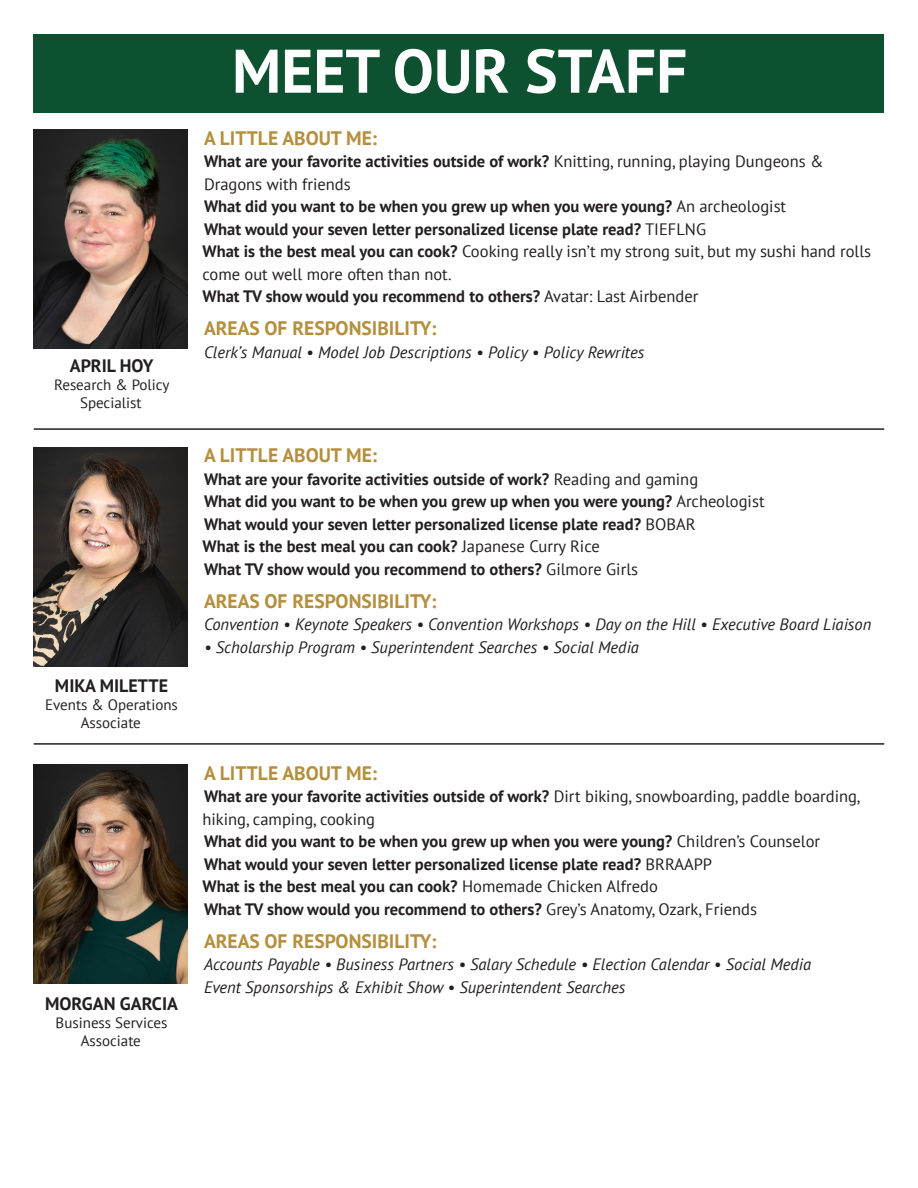
<style>
.page{position:relative;width:918px;height:1188px;background:#fff}
.page>*{position:absolute;margin:0;border:0;box-sizing:border-box;transform-origin:0 0}
.t1{font:700 61.5px "PT Sans";color:#fff}
.t2{font:700 19.5px "PT Sans";color:#b48f3d}
.t3{font:700 18px "PT Sans";color:#231f20}
.t4{font:700 16.5px/22.5px "PT Sans";color:#231f20}
.t5{font:italic 16.5px "PT Sans";color:#231f20}
.t6{font:16.5px/22.5px "PT Sans";color:#231f20}
.t7{font:15px/18px "PT Sans";color:#231f20;text-align:center}
.s1{font-weight:400}
.s2{font-weight:700}
</style>
<div class="page">
<div style="left:34px;top:34px;width:850px;height:78px;background:#0d5130"></div>
<hr style="left:34px;top:743px;width:850px;height:2px;background:#231f20">
<img style="left:34px;top:130px;width:154px;height:219px">
<img style="left:34px;top:447px;width:154px;height:219px">
<hr style="left:34px;top:428px;width:850px;height:2px;background:#231f20">
<img style="left:34px;top:765px;width:154px;height:219px">
<p class="t3" style="left:70px;top:354px;width:85px">APRIL HOY</p>
<p class="t7" style="left:54px;top:376px;width:117px">Research &amp; Policy<br>Specialist</p>
<p class="t3" style="left:55px;top:674px;width:115px">MIKA MILETTE</p>
<p class="t7" style="left:45px;top:695px;width:134px">Events &amp; Operations<br>Associate</p>
<p class="t3" style="left:45px;top:991px;width:134px">MORGAN GARCIA</p>
<p class="t7" style="left:56px;top:1013px;width:113px">Business Services<br>Associate</p>
<p class="t1" style="left:232px;top:31px;width:457px">MEET OUR STAFF</p>
<p class="t2" style="left:204px;top:125px;width:175px">A LITTLE ABOUT ME:</p>
<p class="t4" style="left:204px;top:150px;width:621px">What are your favorite activities outside of work? <span class="s1">Knitting, running, playing Dungeons &amp;</span></p>
<p class="t6" style="left:204px;top:172px;width:148px">Dragons with friends</p>
<p class="t4" style="left:204px;top:195px;width:584px">What did you want to be when you grew up when you were young? <span class="s1">An archeologist</span></p>
<p class="t4" style="left:202px;top:217px;width:670px">What would your seven letter personalized license plate read? <span class="s1">TIEFLNG<br></span>What is the best meal you can cook? <span class="s1">Cooking really isn’t my strong suit, but my sushi hand rolls come out well more often than not.<br></span>What TV show would you recommend to others? <span class="s1">Avatar: Last Airbender</span></p>
<p class="t2" style="left:204px;top:315px;width:234px">AREAS OF RESPONSIBILITY:</p>
<p class="t5" style="left:204px;top:341px;width:442px">Clerk’s Manual • Model Job Descriptions • Policy • Policy Rewrites</p>
<p class="t2" style="left:204px;top:442px;width:175px">A LITTLE ABOUT ME:</p>
<p class="t4" style="left:204px;top:467px;width:496px">What are your favorite activities outside of work? <span class="s1">Reading and gaming</span></p>
<p class="t4" style="left:204px;top:490px;width:562px">What did you want to be when you grew up when you were young? <span class="s1">Archeologist</span></p>
<p class="t4" style="left:202px;top:512px;width:495px">What would your seven letter personalized license plate read? <span class="s1">BOBAR<br></span>What is the best meal you can cook? <span class="s1">Japanese Curry Rice</span></p>
<p class="t4" style="left:204px;top:557px;width:436px">What TV show would you recommend to others? <span class="s1">Gilmore Girls</span></p>
<p class="t2" style="left:204px;top:588px;width:234px">AREAS OF RESPONSIBILITY:</p>
<p class="t5" style="left:204px;top:614px;width:669px">Convention • Keynote Speakers • Convention Workshops • Day on the Hill • Executive Board Liaison</p>
<p class="t5" style="left:204px;top:636px;width:437px">• Scholarship Program • Superintendent Searches • Social Media</p>
<p class="t2" style="left:204px;top:760px;width:175px">A LITTLE ABOUT ME:</p>
<p class="t6" style="left:202px;top:785px;width:660px"><span class="s2">What are your favorite activities outside of work?</span> Dirt biking, snowboarding, paddle boarding, hiking, camping, cooking</p>
<p class="t4" style="left:204px;top:830px;width:618px">What did you want to be when you grew up when you were young? <span class="s1">Children’s Counselor</span></p>
<p class="t4" style="left:202px;top:852px;width:511px">What would your seven letter personalized license plate read? <span class="s1">BRRAAPP<br></span>What is the best meal you can cook? <span class="s1">Homemade Chicken Alfredo</span></p>
<p class="t4" style="left:204px;top:897px;width:555px">What TV show would you recommend to others? <span class="s1">Grey’s Anatomy, Ozark, Friends</span></p>
<p class="t2" style="left:204px;top:928px;width:234px">AREAS OF RESPONSIBILITY:</p>
<p class="t5" style="left:204px;top:954px;width:609px">Accounts Payable • Business Partners • Salary Schedule • Election Calendar • Social Media</p>
<p class="t5" style="left:204px;top:976px;width:423px">Event Sponsorships &amp; Exhibit Show • Superintendent Searches</p>
</div>
